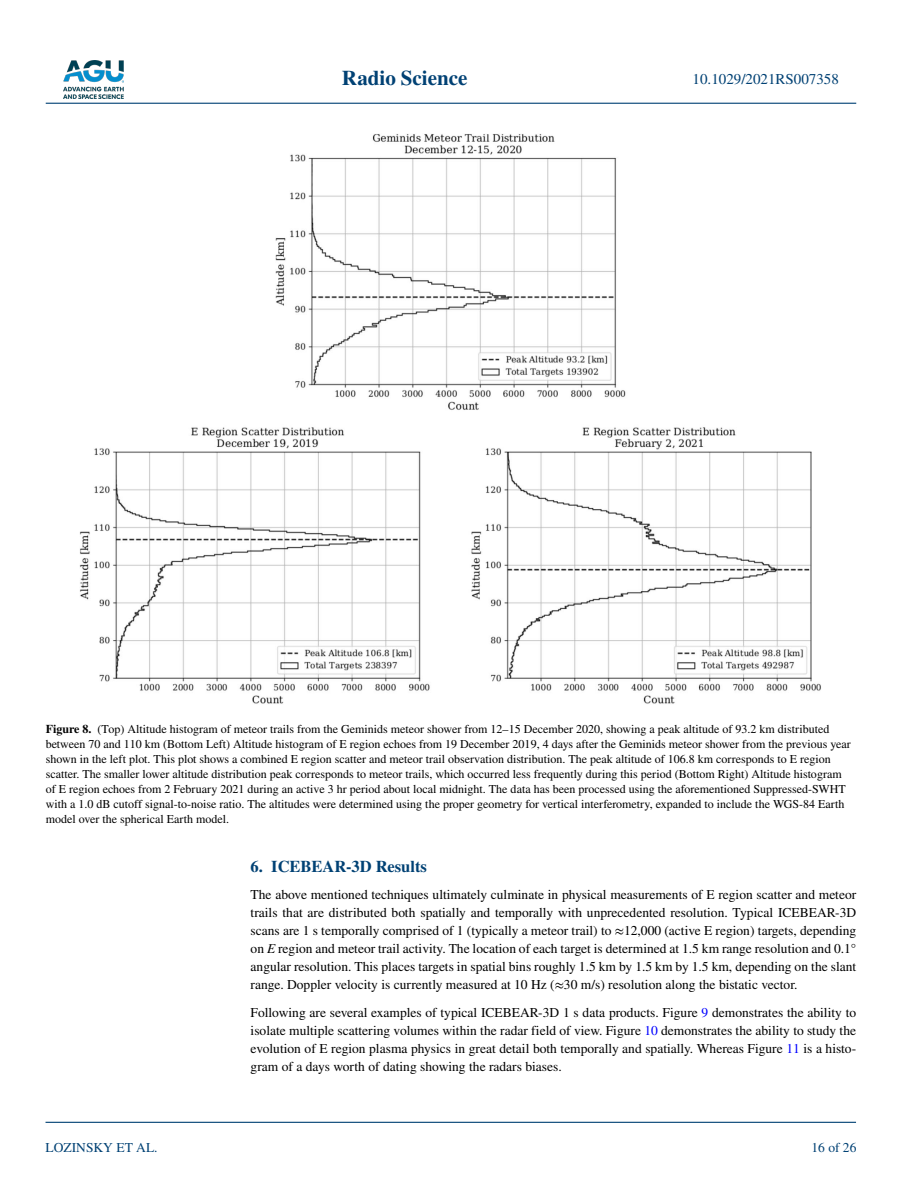
<style>
.page{position:relative;width:902px;height:1183px;background:#fff}
.page>*{position:absolute;margin:0;border:0;box-sizing:border-box;transform-origin:0 0}
.t1{font:700 21px "STIX";color:#004174}
.t2{font:700 16.5px "STIX";color:#004174}
.t3{font:15px "STIX";color:#004174}
.t4{font:13.5px/18px "STIX";color:#000;text-align:justify}
.t5{font:13.5px "STIX";color:#004174}
.t6{font:12px/15px "STIX";color:#000}
.s1{font-weight:700}
.s2{font-style:italic}
.s3{color:#00f}
</style>
<div class="page">
<img style="left:63px;top:60px;width:60px;height:39px">
<hr style="left:46px;top:103px;width:810px;height:1px;background:#004174">
<hr style="left:45px;top:1121px;width:810px;height:1px;background:#004174">
<img style="left:79px;top:134px;width:742px;height:570px">
<h1 class="t1" style="left:342px;top:66px;width:127px">Radio Science</h1>
<p class="t3" style="left:692px;top:69px;width:148px">10.1029/2021RS007358</p>
<p class="t6" style="left:46px;top:722px;width:806px"><span class="s1">Figure 8.</span> (Top) Altitude histogram of meteor trails from the Geminids meteor shower from 12–15 December 2020, showing a peak altitude of 93.2 km distributed between 70 and 110 km (Bottom Left) Altitude histogram of E region echoes from 19 December 2019, 4 days after the Geminids meteor shower from the previous year shown in the left plot. This plot shows a combined E region scatter and meteor trail observation distribution. The peak altitude of 106.8 km corresponds to E region scatter. The smaller lower altitude distribution peak corresponds to meteor trails, which occurred less frequently during this period (Bottom Right) Altitude histogram of E region echoes from 2 February 2021 during an active 3 hr period about local midnight. The data has been processed using the aforementioned Suppressed-SWHT with a 1.0 dB cutoff signal-to-noise ratio. The altitudes were determined using the proper geometry for vertical interferometry, expanded to include the WGS-84 Earth model over the spherical Earth model.</p>
<p class="t5" style="left:45px;top:1138px;width:114px">LOZINSKY ET AL.</p>
<p class="t2" style="left:250px;top:856px;width:178px">6. ICEBEAR-3D Results</p>
<p class="t4" style="left:250px;top:885px;width:607px">The above mentioned techniques ultimately culminate in physical measurements of E region scatter and meteor trails that are distributed both spatially and temporally with unprecedented resolution. Typical ICEBEAR-3D scans are 1 s temporally comprised of 1 (typically a meteor trail) to ≈12,000 (active E region) targets, depending on <span class="s2">E</span> region and meteor trail activity. The location of each target is determined at 1.5 km range resolution and 0.1° angular resolution. This places targets in spatial bins roughly 1.5 km by 1.5 km by 1.5 km, depending on the slant range. Doppler velocity is currently measured at 10 Hz (≈30 m/s) resolution along the bistatic vector.</p>
<p class="t4" style="left:250px;top:1004px;width:607px">Following are several examples of typical ICEBEAR-3D 1 s data products. Figure <span class="s3">9</span> demonstrates the ability to isolate multiple scattering volumes within the radar field of view. Figure <span class="s3">10</span> demonstrates the ability to study the evolution of E region plasma physics in great detail both temporally and spatially. Whereas Figure <span class="s3">11</span> is a histo&shy;gram of a days worth of dating showing the radars biases.</p>
<p class="t5" style="left:811px;top:1138px;width:46px">16 of 26</p>
</div>
